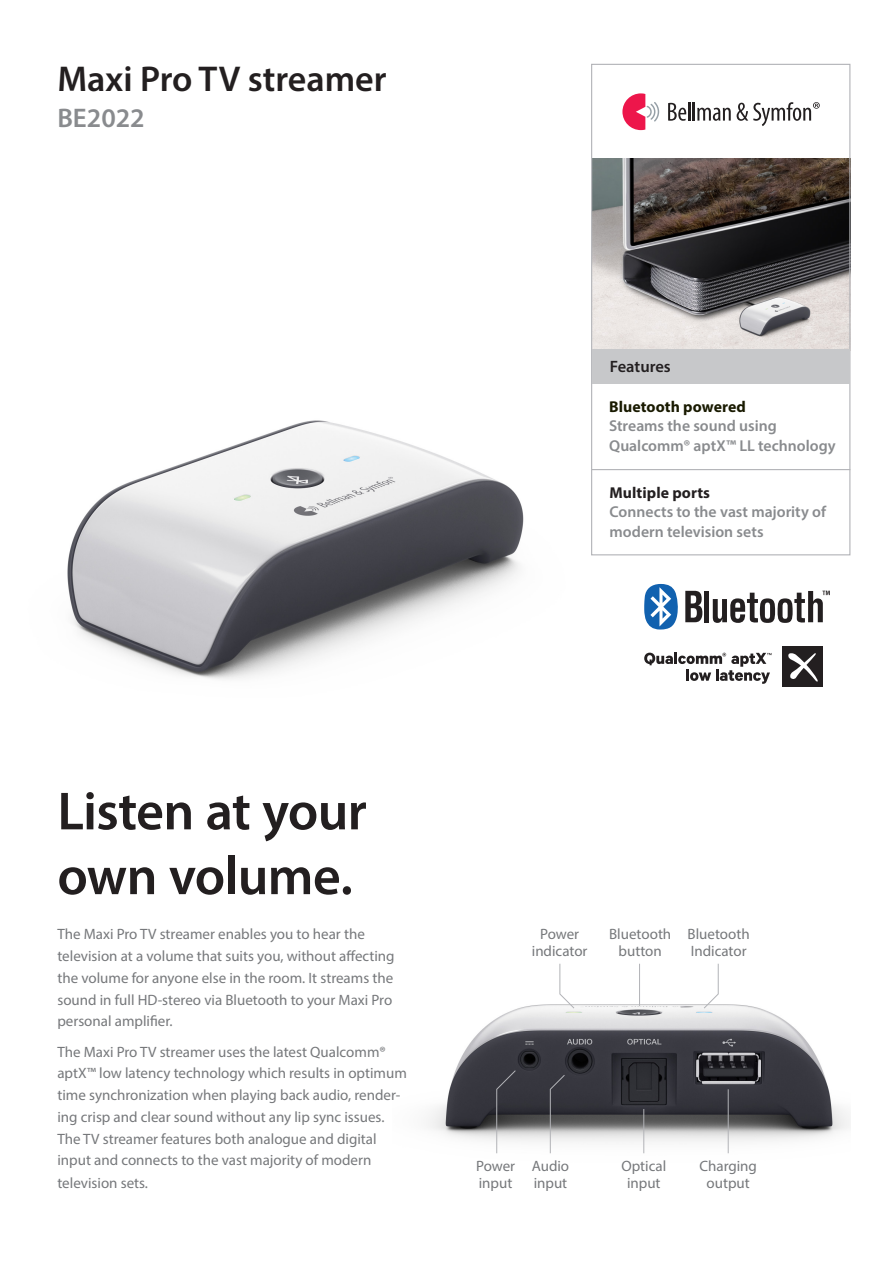
<style>
.page{position:relative;width:893px;height:1263px;background:#fff}
.page>*{position:absolute;margin:0;border:0;box-sizing:border-box;transform-origin:0 0}
.t1{font:600 54px/64.8px "Myriad Pro";letter-spacing:-.015em;color:#231f20}
.t2{font:600 36px "Myriad Pro";color:#231f20}
.t3{font:600 27px "Myriad Pro";color:#898b8e}
.t4{font:600 16.5px "Myriad Pro";color:#231f20}
.t5{font:600 15.75px/19.5px "Myriad Pro";color:#898b8e}
.t6{font:700 15.75px "Myriad Pro";letter-spacing:.005em;color:#191a00}
.t7{font:700 15.75px "Myriad Pro";letter-spacing:.005em;color:#231f20}
.t8{font:15px/21.9px "Myriad Pro";color:#76787b}
</style>
<div class="page">
<img style="left:67px;top:420px;width:584px;height:259px">
<img style="left:593px;top:159px;width:255px;height:190px">
<svg style="left:685px;top:591px;width:17px;height:31px"></svg>
<div style="left:704px;top:591px;width:5px;height:31px;background:#231f20"></div>
<svg style="left:713px;top:591px;width:117px;height:32px"></svg>
<svg style="left:644px;top:584px;width:34px;height:45px"></svg>
<svg style="left:644px;top:652px;width:127px;height:32px"></svg>
<div style="left:783px;top:646px;width:40px;height:40px;background:#231f20"></div>
<svg style="left:788px;top:653px;width:30px;height:29px"></svg>
<img style="left:428px;top:1004px;width:422px;height:150px">
<hr style="left:643px;top:1109px;width:1px;height:44px;background:#b2b3b7">
<svg style="left:496px;top:1069px;width:21px;height:85px"></svg>
<hr style="left:728px;top:1089px;width:1px;height:64px;background:#b2b3b7">
<svg style="left:549px;top:1074px;width:17px;height:80px"></svg>
<svg style="left:559px;top:963px;width:16px;height:46px"></svg>
<hr style="left:639px;top:964px;width:1px;height:42px;background:#b2b3b7">
<svg style="left:703px;top:963px;width:16px;height:46px"></svg>
<div style="left:591px;top:64px;width:259px;height:491px;border:1px solid #b2b3b7"></div>
<div style="left:592px;top:349px;width:258px;height:35px;background:#c7c8ca"></div>
<svg style="left:668px;top:102px;width:63px;height:19px"></svg>
<svg style="left:622px;top:93px;width:37px;height:37px"></svg>
<svg style="left:737px;top:102px;width:83px;height:24px"></svg>
<hr style="left:592px;top:469px;width:258px;height:1px;background:#b2b3b7">
<p class="t2" style="left:57px;top:56px;width:331px">Maxi Pro TV streamer</p>
<p class="t3" style="left:57px;top:101px;width:89px">BE2022</p>
<p class="t4" style="left:610px;top:356px;width:63px">Features</p>
<p class="t6" style="left:609px;top:396px;width:138px">Bluetooth powered</p>
<p class="t5" style="left:609px;top:416px;width:228px">Streams the sound using<br>Qualcomm® aptX™ LL technology</p>
<p class="t7" style="left:609px;top:482px;width:102px">Multiple ports</p>
<p class="t5" style="left:609px;top:502px;width:218px">Connects to the vast majority of modern television sets</p>
<p class="t1" style="left:57px;top:777px;width:311px">Listen at your own volume.</p>
<p class="t8" style="left:57px;top:923px;width:339px">The Maxi Pro TV streamer enables you to hear the television at a volume that suits you, without affecting the volume for anyone else in the room. It streams the sound in full HD-stereo via Bluetooth to your Maxi Pro personal amplifier.</p>
<p class="t8" style="left:57px;top:1040px;width:351px">The Maxi Pro TV streamer uses the latest Qualcomm® aptX™ low latency technology which results in optimum time synchronization when playing back audio, render&shy;ing crisp and clear sound without any lip sync issues.<br>The TV streamer features both analogue and digital input and connects to the vast majority of modern television sets.</p>
<p class="t8" style="left:540px;top:923px;width:41px">Power</p>
<p class="t8" style="left:532px;top:940px;width:57px">indicator</p>
<p class="t8" style="left:609px;top:926px;width:64px;line-height:16.5px;text-align:center">Bluetooth button</p>
<p class="t8" style="left:688px;top:923px;width:64px">Bluetooth</p>
<p class="t8" style="left:691px;top:940px;width:57px">Indicator</p>
<p class="t8" style="left:476px;top:1155px;width:41px">Power</p>
<p class="t8" style="left:479px;top:1172px;width:35px">input</p>
<p class="t8" style="left:532px;top:1155px;width:39px">Audio</p>
<p class="t8" style="left:534px;top:1172px;width:35px">input</p>
<p class="t8" style="left:621px;top:1155px;width:46px">Optical</p>
<p class="t8" style="left:627px;top:1172px;width:35px">input</p>
<p class="t8" style="left:699px;top:1155px;width:59px">Charging</p>
<p class="t8" style="left:707px;top:1172px;width:45px">output</p>
</div>
